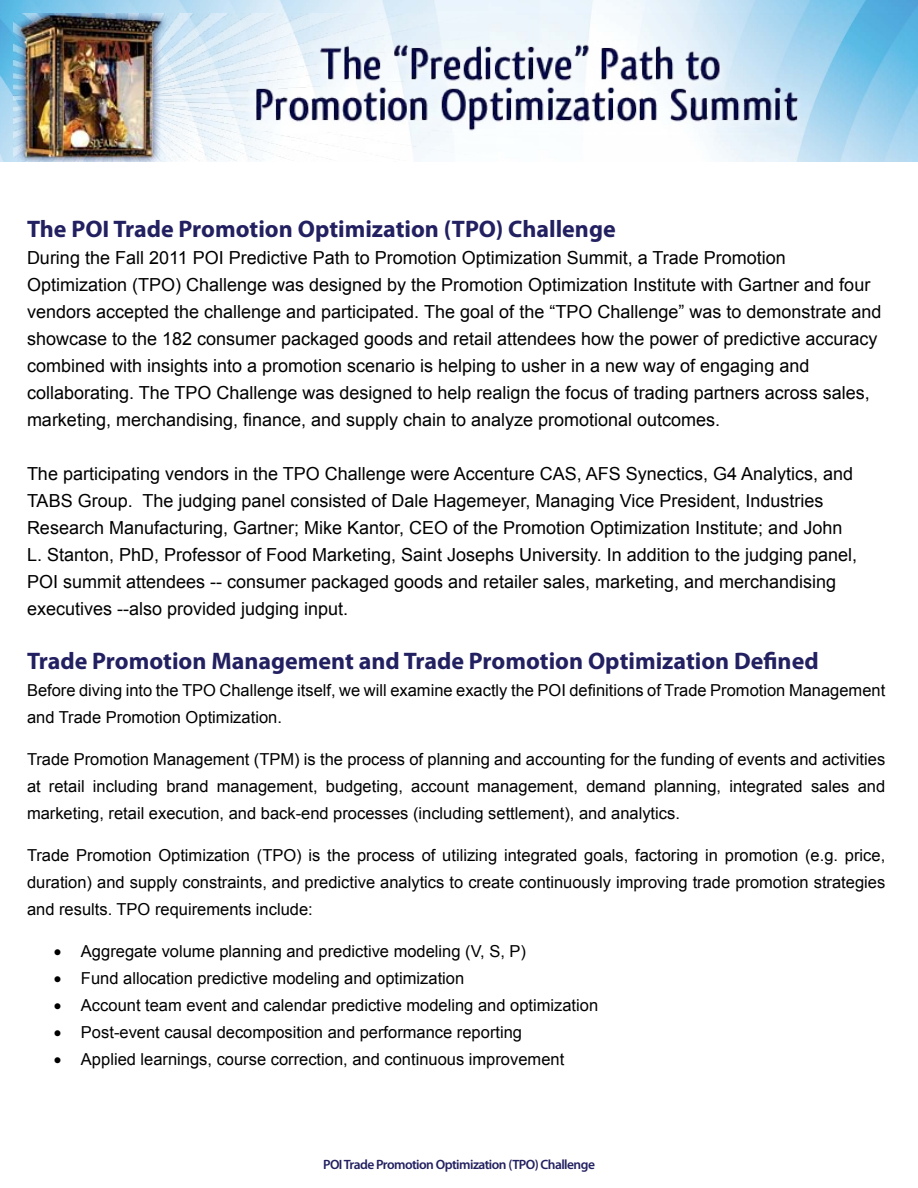
<style>
.page{position:relative;width:918px;height:1188px;background:#fff}
.page>*{position:absolute;margin:0;border:0;box-sizing:border-box;transform-origin:0 0}
.t1{font:700 24px "Myriad Pro";color:#222060}
.t2{font:18px/27px "Arial";color:#000}
.t3{font:16.5px/27px "Arial";color:#000;text-align:justify}
.t4{font:600 13.5px "Myriad Pro";letter-spacing:-.04em;color:#222060}
</style>
<div class="page">
<img style="left:0;top:0;width:917px;height:162px">
<img style="left:14px;top:14px;width:890px;height:148px">
<h1 class="t1" style="left:27px;top:214px;width:590px">The POI Trade Promotion Optimization (TPO) Challenge</h1>
<p class="t2" style="left:27px;top:245px;width:856px">During the Fall 2011 POI Predictive Path to Promotion Optimization Summit, a Trade Promotion Optimization (TPO) Challenge was designed by the Promotion Optimization Institute with Gartner and four vendors accepted the challenge and participated. The goal of the “TPO Challenge” was to demonstrate and showcase to the 182 consumer packaged goods and retail attendees how the power of predictive accuracy combined with insights into a promotion scenario is helping to usher in a new way of engaging and collaborating. The TPO Challenge was designed to help realign the focus of trading partners across sales, marketing, merchandising, finance, and supply chain to analyze promotional outcomes.</p>
<p class="t2" style="left:27px;top:461px;width:832px">The participating vendors in the TPO Challenge were Accenture CAS, AFS Synectics, G4 Analytics, and TABS Group. The judging panel consisted of Dale Hagemeyer, Managing Vice President, Industries Research Manufacturing, Gartner; Mike Kantor, CEO of the Promotion Optimization Institute; and John L. Stanton, PhD, Professor of Food Marketing, Saint Josephs University. In addition to the judging panel, POI summit attendees -- consumer packaged goods and retailer sales, marketing, and merchandising executives --also provided judging input.</p>
<h1 class="t1" style="left:27px;top:646px;width:793px">Trade Promotion Management and Trade Promotion Optimization Defined</h1>
<p class="t3" style="left:27px;top:677px;width:860px">Before diving into the TPO Challenge itself, we will examine exactly the POI definitions of Trade Promotion Management and Trade Promotion Optimization.</p>
<p class="t3" style="left:27px;top:746px;width:860px">Trade Promotion Management (TPM) is the process of planning and accounting for the funding of events and activities at retail including brand management, budgeting, account management, demand planning, integrated sales and marketing, retail execution, and back-end processes (including settlement), and analytics.</p>
<p class="t3" style="left:27px;top:842px;width:860px">Trade Promotion Optimization (TPO) is the process of utilizing integrated goals, factoring in promotion (e.g. price, duration) and supply constraints, and predictive analytics to create continuously improving trade promotion strategies and results. TPO requirements include:</p>
<p class="t3" style="left:54px;top:938px;width:474px">• Aggregate volume planning and predictive modeling (V, S, P)</p>
<p class="t3" style="left:54px;top:965px;width:412px">• Fund allocation predictive modeling and optimization</p>
<p class="t3" style="left:54px;top:992px;width:546px">• Account team event and calendar predictive modeling and optimization</p>
<p class="t3" style="left:54px;top:1019px;width:470px">• Post-event causal decomposition and performance reporting</p>
<p class="t3" style="left:54px;top:1046px;width:512px">• Applied learnings, course correction, and continuous improvement</p>
<p class="t4" style="left:323px;top:1155px;width:274px">POI Trade Promotion Optimization (TPO) Challenge--</p>
</div>
